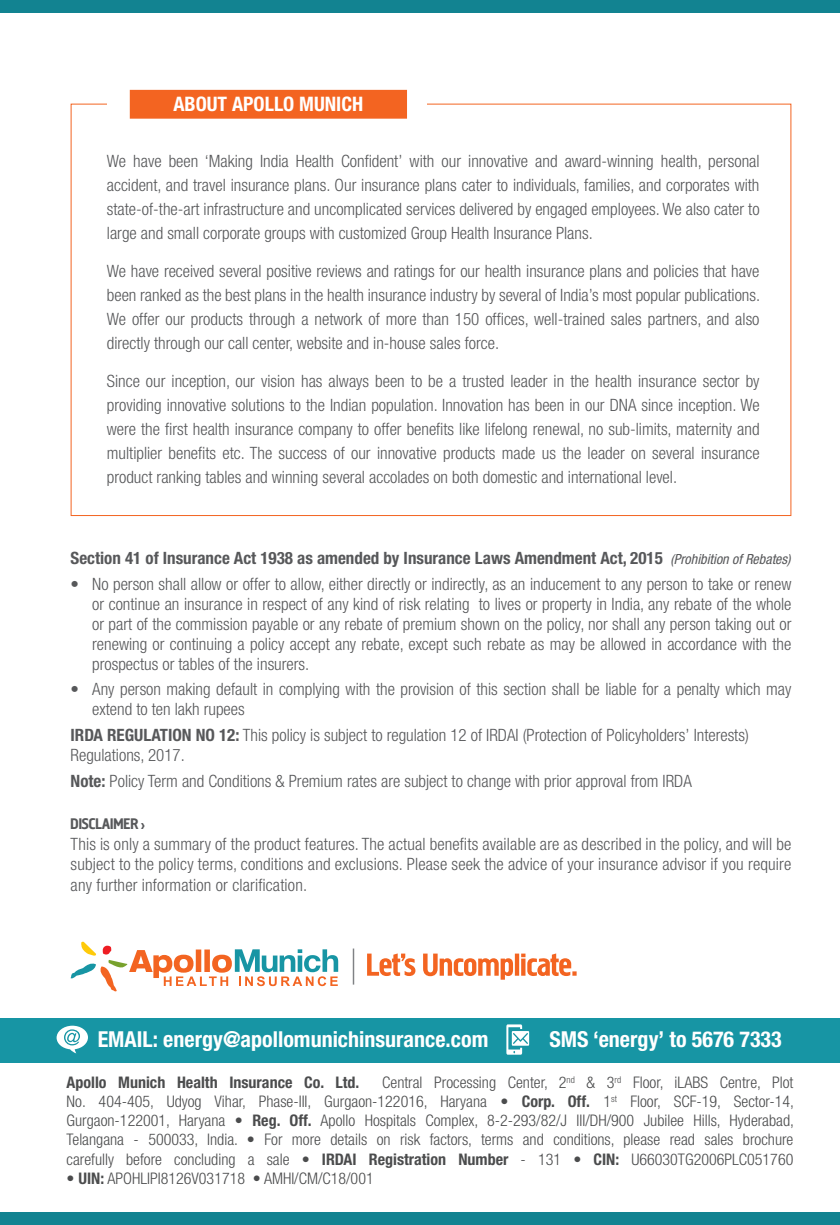
<style>
.page{position:relative;width:840px;height:1225px;background:#fff}
.page>*{position:absolute;margin:0;border:0;box-sizing:border-box;transform-origin:0 0}
.t1{font:700 condensed 22px "Helvetica Neue LT Std";color:#fff}
.t2{font:700 condensed 20px "Helvetica Neue LT Std";color:#fff}
.t3{font:300 condensed 17px/24px "Helvetica Neue LT Std";color:#57585a;text-align:justify}
.t4{font:700 condensed 17px "Helvetica Neue LT Std";color:#57585a}
.t5{font:300 condensed 16px/19.2px "Helvetica Neue LT Std";color:#4b4c4d;text-align:justify}
.t6{font:700 condensed 16px "Helvetica Neue LT Std";color:#4b4c4d}
.t7{font:16px "Megaphone";color:#57585a}
.s1{font-weight:400;font-style:italic;font-size:14px}
.s2{font-weight:700}
</style>
<div class="page">
<div style="left:0;top:1018px;width:839px;height:44px;background:#1795a4"></div>
<svg style="left:56px;top:1025px;width:32px;height:28px"></svg>
<svg style="left:506px;top:1024px;width:23px;height:30px"></svg>
<div style="left:0;top:1px;width:839px;height:12px;background:#128391"></div>
<div style="left:0;top:1212px;width:839px;height:13px;background:#128391"></div>
<svg style="left:70px;top:941px;width:268px;height:50px"></svg>
<svg style="left:367px;top:953px;width:209px;height:26px"></svg>
<hr style="left:352px;top:948px;width:2px;height:36px;background:#808285">
<div style="left:130px;top:90px;width:277px;height:29px;background:#f36421;border:1px solid #f36421"></div>
<p class="t2" style="left:173px;top:92px;width:191px">ABOUT APOLLO MUNICH</p>
<p class="t3" style="left:107px;top:149px;width:654px">We have been ‘Making India Health Confident’ with our innovative and award-winning health, personal accident, and travel insurance plans. Our insurance plans cater to individuals, families, and corporates with state-of-the-art infrastructure and uncomplicated services delivered by engaged employees. We also cater to large and small corporate groups with customized Group Health Insurance Plans.</p>
<p class="t3" style="left:107px;top:259px;width:654px">We have received several positive reviews and ratings for our health insurance plans and policies that have been ranked as the best plans in the health insurance industry by several of India’s most popular publications.<br>We offer our products through a network of more than 150 offices, well-trained sales partners, and also directly through our call center, website and in-house sales force.</p>
<p class="t3" style="left:107px;top:369px;width:654px">Since our inception, our vision has always been to be a trusted leader in the health insurance sector by providing innovative solutions to the Indian population. Innovation has been in our DNA since inception. We were the first health insurance company to offer benefits like lifelong renewal, no sub-limits, maternity and multiplier benefits etc. The success of our innovative products made us the leader on several insurance product ranking tables and winning several accolades on both domestic and international level.</p>
<p class="t4" style="left:71px;top:548px;width:721px">Section 41 of Insurance Act 1938 as amended by Insurance Laws Amendment Act, 2015 <span class="s1">(Prohibition of Rebates)</span></p>
<p class="t3" style="left:92px;top:573px;width:700px;line-height:20px;text-indent:-22px">• No person shall allow or offer to allow, either directly or indirectly, as an inducement to any person to take or renew or continue an insurance in respect of any kind of risk relating to lives or property in India, any rebate of the whole or part of the commission payable or any rebate of premium shown on the policy, nor shall any person taking out or renewing or continuing a policy accept any rebate, except such rebate as may be allowed in accordance with the prospectus or tables of the insurers.</p>
<p class="t3" style="left:92px;top:679px;width:700px;line-height:20px;text-indent:-22px">• Any person making default in complying with the provision of this section shall be liable for a penalty which may extend to ten lakh rupees</p>
<p class="t3" style="left:71px;top:725px;width:679px;line-height:20px"><span class="s2">IRDA REGULATION NO 12:</span> This policy is subject to regulation 12 of IRDAI (Protection of Policyholders’ Interests)<br>Regulations, 2017.</p>
<p class="t3" style="left:71px;top:768px;width:622px"><span class="s2">Note:</span> Policy Term and Conditions &amp; Premium rates are subject to change with prior approval from IRDA</p>
<p class="t7" style="left:71px;top:814px;width:76px">DISCLAIMER ›</p>
<p class="t3" style="left:71px;top:833px;width:721px;line-height:20.4px">This is only a summary of the product features. The actual benefits available are as described in the policy, and will be subject to the policy terms, conditions and exclusions. Please seek the advice of your insurance advisor if you require any further information or clarification.</p>
<p class="t1" style="left:98px;top:1026px;width:392px">EMAIL: energy@apollomunichinsurance.com</p>
<p class="t1" style="left:549px;top:1026px;width:234px">SMS ‘energy’ to 5676 7333</p>
<p class="t5" style="left:67px;top:1072px;width:728px;text-indent:315px">Central Processing Center, 2<sup>nd</sup> &amp; 3<sup>rd</sup> Floor, iLABS Centre, Plot No. 404-405, Udyog Vihar, Phase-III, Gurgaon-122016, Haryana • <span class="s2">Corp. Off.</span> 1<sup>st</sup> Floor, SCF-19, Sector-14, Gurgaon-122001, Haryana • <span class="s2">Reg. Off.</span> Apollo Hospitals Complex, 8-2-293/82/J III/DH/900 Jubilee Hills, Hyderabad, Telangana - 500033, India. • For more details on risk factors, terms and conditions, please read sales brochure carefully before concluding a sale • <span class="s2">IRDAI Registration Number</span> - 131 • <span class="s2">CIN:</span> U66030TG2006PLC051760</p>
<p class="t5" style="left:67px;top:1168px;width:308px">• <span class="s2">UIN:</span> APOHLIPI8126V031718 • AMHI/CM/C18/001</p>
<p class="t6" style="left:67px;top:1072px;width:294px">Apollo Munich Health Insurance Co. Ltd.</p>
</div>
